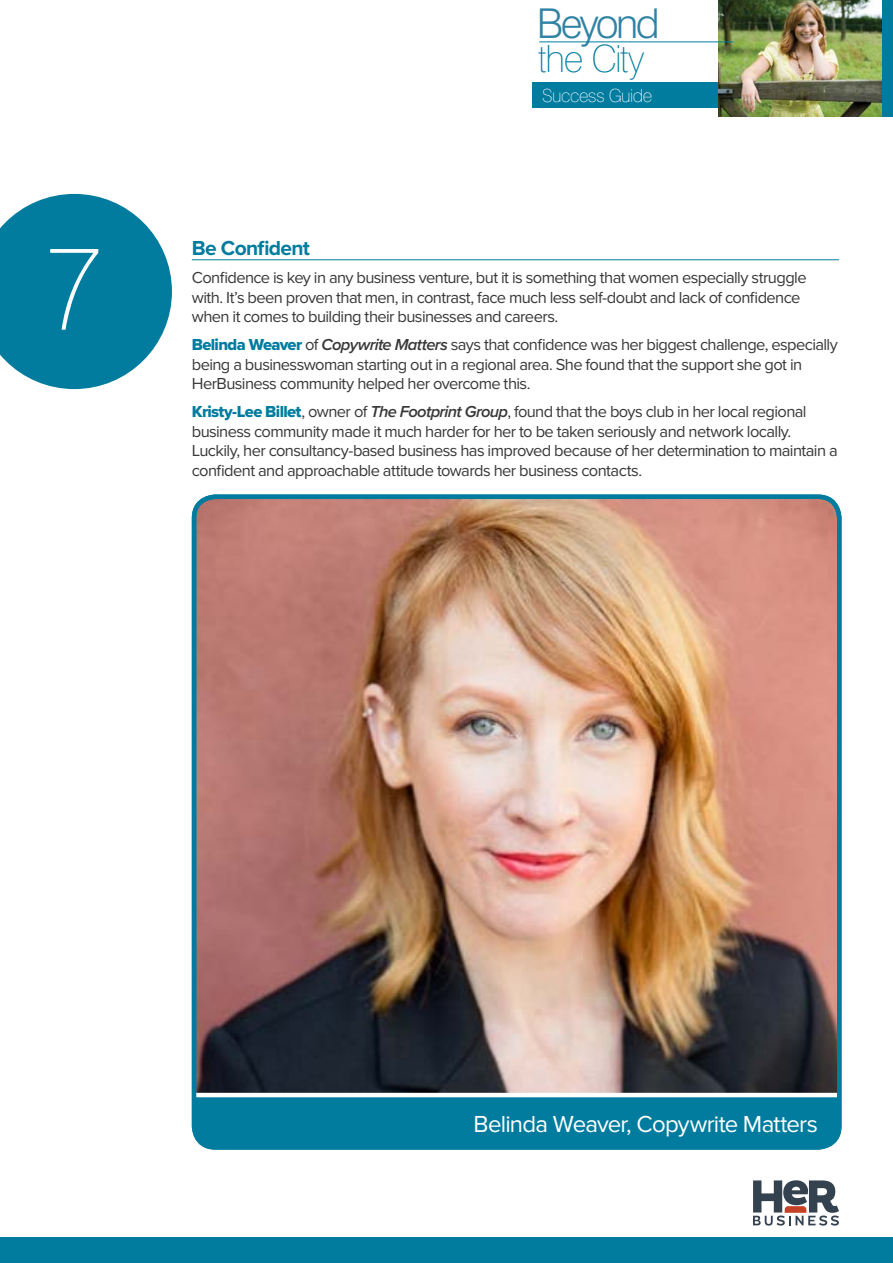
<style>
.page{position:relative;width:893px;height:1263px;background:#fff}
.page>*{position:absolute;margin:0;border:0;box-sizing:border-box;transform-origin:0 0}
.t1{font:100 118.8px "Swiss 721 BT";color:#fff}
.t2{font:300 41.1px "Swiss 721 BT";letter-spacing:-.065em;color:#3083a5}
.t3{font:100 37.65px "Swiss 721 BT";letter-spacing:-.03em;color:#017c9f}
.t4{font:24px "Proxima Nova";letter-spacing:-.03em;color:#fff}
.t5{font:700 21px "Proxima Nova";letter-spacing:-.035em;color:#017c9f}
.t6{font:100 18.15px "Swiss 721 BT";letter-spacing:-.03em;color:#fff}
.t7{font:16.5px/19.5px "Proxima Nova";letter-spacing:-.035em;color:#383839}
.s1{font-family:"Proxima Nova Extrabld";color:#017c9f}
.s2{font-weight:600;font-style:italic}
</style>
<div class="page">
<div style="left:0;top:1237px;width:893px;height:26px;background:#017c9f"></div>
<svg style="left:753px;top:1180px;width:86px;height:45px"></svg>
<div style="left:532px;top:83px;width:194px;height:25px;background:#017c9f"></div>
<img style="left:719px;top:0;width:163px;height:117px">
<hr style="left:539px;top:42px;width:195px;height:1px;background:#017c9f">
<div style="left:882px;top:0;width:11px;height:117px;background:#017c9f"></div>
<hr style="left:192px;top:259px;width:647px;height:1px;background:#017c9f">
<img style="left:197px;top:499px;width:641px;height:594px">
<div style="left:195px;top:1097px;width:644px;height:50px;background:#017c9f"></div>
<div style="left:192px;top:494px;width:649px;height:655px;border:4px solid #017c9f;border-radius:21px"></div>
<svg style="left:0;top:194px;width:172px;height:195px"></svg>
<h1 class="t1" style="left:43px;top:215px;width:63px">7</h1>
<h2 class="t2" style="left:537px;top:-1px;width:124px">Beyond</h2>
<h3 class="t3" style="left:537px;top:36px;width:109px">the City</h3>
<p class="t6" style="left:542px;top:85px;width:111px">Success Guide</p>
<p class="t5" style="left:192px;top:236px;width:120px">Be Confident</p>
<p class="t7" style="left:192px;top:269px;width:616px">Confidence is key in any business venture, but it is something that women especially struggle with. It’s been proven that men, in contrast, face much less self-doubt and lack of confidence when it comes to building their businesses and careers.</p>
<p class="t7" style="left:192px;top:336px;width:647px"><span class="s1">Belinda Weaver</span> of <span class="s2">Copywrite Matters</span> says that confidence was her biggest challenge, especially being a businesswoman starting out in a regional area. She found that the support she got in<br>HerBusiness community helped her overcome this.</p>
<p class="t7" style="left:192px;top:403px;width:647px"><span class="s1">Kristy-Lee Billet</span>, owner of <span class="s2">The Footprint Group</span>, found that the boys club in her local regional business community made it much harder for her to be taken seriously and network locally.<br>Luckily, her consultancy-based business has improved because of her determination to maintain a confident and approachable attitude towards her business contacts.</p>
<h3 class="t4" style="left:474px;top:1111px;width:346px">Belinda Weaver, Copywrite Matters</h3>
</div>
